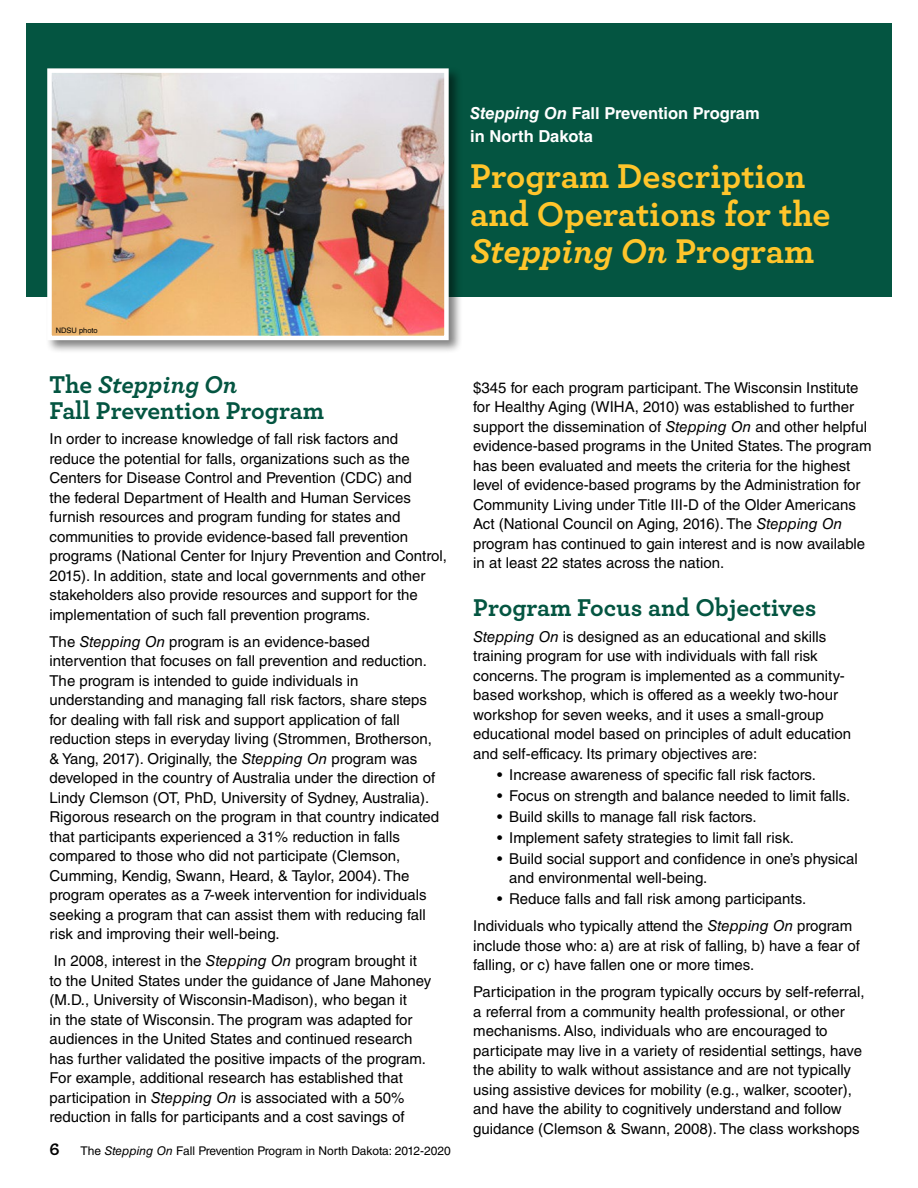
<style>
.page{position:relative;width:918px;height:1188px;background:#fff}
.page>*{position:absolute;margin:0;border:0;box-sizing:border-box;transform-origin:0 0}
.Section_title{font:700 36px/37.5px "Archer";color:#ffc52b}
.Subhead_1{font:700 25.5px/25.5px "Archer";color:#045541}
.t1{font:700 18px "Archer";color:#000}
.Body_text{font:700 16.5px/22.5px "Helvetica LT Std";color:#fff}
.Body_text-2{font:15px/19.5px "Helvetica LT Std";color:#000}
.t2{font:12px "Helvetica LT Std";color:#000}
.t3{font:7.5px "Helvetica LT Std";color:#000}
.s1{font-style:italic}
</style>
<div class="page">
<div style="left:26px;top:23px;width:866px;height:274px;background:#045541"></div>
<div style="left:45px;top:66px;width:418px;height:288px;background:#000;opacity:.5"></div>
<img style="left:52px;top:73px;width:392px;height:262px">
<div style="left:47px;top:68px;width:402px;height:272px;border:4px solid #fff"></div>
<p class="Body_text" style="left:470px;top:102px;width:291px"><span class="s1">Stepping On</span> Fall Prevention Program in North Dakota</p>
<p class="Section_title" style="left:470px;top:155px;width:362px">Program Description and Operations for the<br><span class="s1">Stepping On</span> Program</p>
<p class="t3" style="left:56px;top:326px;width:43px">NDSU photo</p>
<p class="Subhead_1" style="left:50px;top:370px;width:276px">The <span class="s1">Stepping On<br></span>Fall Prevention Program</p>
<p class="Body_text-2" style="left:50px;top:429px;width:399px">In order to increase knowledge of fall risk factors and reduce the potential for falls, organizations such as the Centers for Disease Control and Prevention (CDC) and<br>the federal Department of Health and Human Services furnish resources and program funding for states and communities to provide evidence-based fall prevention programs (National Center for Injury Prevention and Control, 2015). In addition, state and local governments and other stakeholders also provide resources and support for the implementation of such fall prevention programs.</p>
<p class="Body_text-2" style="left:50px;top:632px;width:391px">The <span class="s1">Stepping On</span> program is an evidence-based intervention that focuses on fall prevention and reduction.<br>The program is intended to guide individuals in understanding and managing fall risk factors, share steps for dealing with fall risk and support application of fall reduction steps in everyday living (Strommen, Brotherson, &amp; Yang, 2017). Originally, the <span class="s1">Stepping On</span> program was developed in the country of Australia under the direction of Lindy Clemson (OT, PhD, University of Sydney, Australia).<br>Rigorous research on the program in that country indicated that participants experienced a 31% reduction in falls compared to those who did not participate (Clemson, Cumming, Kendig, Swann, Heard, &amp; Taylor, 2004). The program operates as a 7-week intervention for individuals seeking a program that can assist them with reducing fall risk and improving their well-being.</p>
<p class="Body_text-2" style="left:50px;top:951px;width:383px">In 2008, interest in the <span class="s1">Stepping On</span> program brought it<br>to the United States under the guidance of Jane Mahoney (M.D., University of Wisconsin-Madison), who began it<br>in the state of Wisconsin. The program was adapted for audiences in the United States and continued research has further validated the positive impacts of the program.<br>For example, additional research has established that participation in <span class="s1">Stepping On</span> is associated with a 50% reduction in falls for participants and a cost savings of</p>
<p class="t1" style="left:50px;top:1135px;width:12px">6</p>
<p class="t2" style="left:81px;top:1144px;width:372px">The <span class="s1">Stepping On</span> Fall Prevention Program in North Dakota: 2012-2020</p>
<p class="Body_text-2" style="left:473px;top:378px;width:400px">$345 for each program participant. The Wisconsin Institute for Healthy Aging (WIHA, 2010) was established to further support the dissemination of <span class="s1">Stepping On</span> and other helpful evidence-based programs in the United States. The program has been evaluated and meets the criteria for the highest level of evidence-based programs by the Administration for Community Living under Title III-D of the Older Americans Act (National Council on Aging, 2016). The <span class="s1">Stepping On </span>program has continued to gain interest and is now available in at least 22 states across the nation.</p>
<p class="Subhead_1" style="left:473px;top:593px;width:345px">Program Focus and Objectives</p>
<p class="Body_text-2" style="left:473px;top:627px;width:379px"><span class="s1">Stepping On</span> is designed as an educational and skills training program for use with individuals with fall risk concerns. The program is implemented as a community&shy;based workshop, which is offered as a weekly two-hour workshop for seven weeks, and it uses a small-group educational model based on principles of adult education and self-efficacy. Its primary objectives are:</p>
<p class="Body_text-2" style="left:497px;top:765px;width:320px">• Increase awareness of specific fall risk factors.</p>
<p class="Body_text-2" style="left:497px;top:786px;width:354px">• Focus on strength and balance needed to limit falls.</p>
<p class="Body_text-2" style="left:497px;top:807px;width:261px">• Build skills to manage fall risk factors.</p>
<p class="Body_text-2" style="left:497px;top:828px;width:298px">• Implement safety strategies to limit fall risk.</p>
<p class="Body_text-2" style="left:509px;top:849px;width:350px;text-indent:-12px">• Build social support and confidence in one’s physical and environmental well-being.</p>
<p class="Body_text-2" style="left:497px;top:889px;width:311px">• Reduce falls and fall risk among participants.</p>
<p class="Body_text-2" style="left:473px;top:916px;width:388px">Individuals who typically attend the <span class="s1">Stepping On</span> program include those who: a) are at risk of falling, b) have a fear of falling, or c) have fallen one or more times.</p>
<p class="Body_text-2" style="left:473px;top:982px;width:393px">Participation in the program typically occurs by self-referral, a referral from a community health professional, or other mechanisms. Also, individuals who are encouraged to participate may live in a variety of residential settings, have the ability to walk without assistance and are not typically using assistive devices for mobility (e.g., walker, scooter), and have the ability to cognitively understand and follow guidance (Clemson &amp; Swann, 2008). The class workshops</p>
</div>
